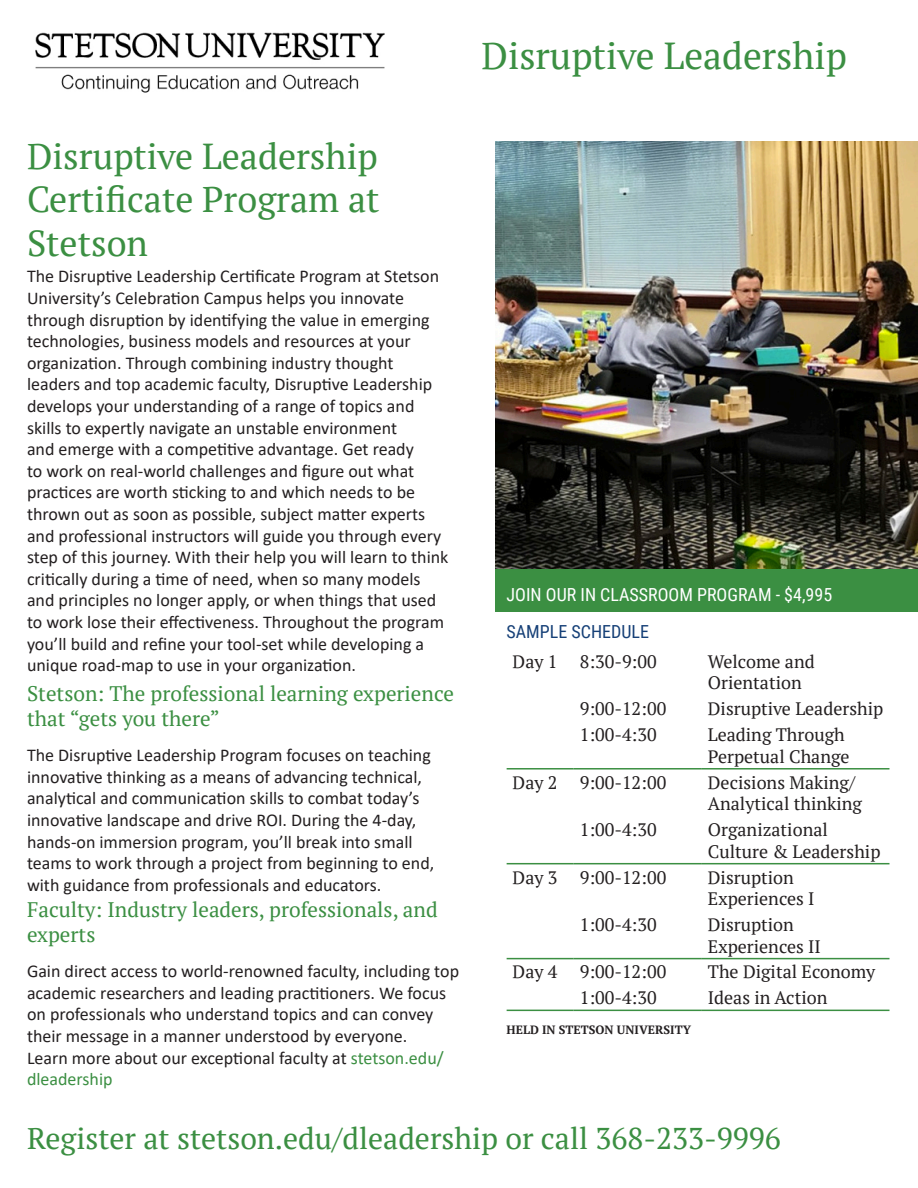
<style>
.page{position:relative;width:918px;height:1188px;background:#fff}
.page>*{position:absolute;margin:0;border:0;box-sizing:border-box;transform-origin:0 0}
.t1{font:37.5px "PT Serif";color:#3b8f42}
.t2{font:36px/43.2px "PT Serif";color:#3b8f42;text-align:justify}
.t3{font:30px "PT Serif";color:#3b8f42}
.Sub_Title{font:21px/25.2px "PT Serif";color:#3b8f42}
.body{font:18px/21.6px "Calibri";color:#231f20}
.t4{font:18px/21.6px "PT Serif";color:#231f20}
.t5{font:18px "Roboto Condensed";color:#fff}
.t6{font:18px "Roboto Condensed";color:#164077}
.body-2{font:700 12px "PT Serif";color:#231f20}
.s1{color:#3b8f42}
</style>
<div class="page">
<img style="left:35px;top:32px;width:350px;height:61px">
<img style="left:495px;top:142px;width:423px;height:427px">
<div style="left:495px;top:569px;width:423px;height:43px;background:#3b8f42"></div>
<hr style="left:507px;top:768px;width:67px;height:2px;background:#3b8f42">
<hr style="left:574px;top:768px;width:128px;height:2px;background:#3b8f42">
<hr style="left:702px;top:768px;width:187px;height:2px;background:#3b8f42">
<hr style="left:507px;top:863px;width:67px;height:1px;background:#3b8f42">
<hr style="left:574px;top:863px;width:128px;height:1px;background:#3b8f42">
<hr style="left:702px;top:863px;width:187px;height:1px;background:#3b8f42">
<hr style="left:507px;top:958px;width:67px;height:1px;background:#3b8f42">
<hr style="left:574px;top:958px;width:128px;height:1px;background:#3b8f42">
<hr style="left:702px;top:958px;width:187px;height:1px;background:#3b8f42">
<hr style="left:507px;top:1010px;width:67px;height:1px;background:#3b8f42">
<hr style="left:574px;top:1010px;width:128px;height:1px;background:#3b8f42">
<hr style="left:702px;top:1010px;width:187px;height:1px;background:#3b8f42">
<h1 class="t1" style="left:482px;top:32px;width:367px">Disruptive Leadership</h1>
<p class="t2" style="left:27px;top:135px;width:354px">Disruptive Leadership Certificate Program at Stetson</p>
<p class="body" style="left:27px;top:265px;width:423px">The Disruptive Leadership Certificate Program at Stetson University’s Celebration Campus helps you innovate through disruption by identifying the value in emerging technologies, business models and resources at your organization. Through combining industry thought leaders and top academic faculty, Disruptive Leadership develops your understanding of a range of topics and skills to expertly navigate an unstable environment<br>and emerge with a competitive advantage. Get ready<br>to work on real-world challenges and figure out what practices are worth sticking to and which needs to be thrown out as soon as possible, subject matter experts and professional instructors will guide you through every step of this journey. With their help you will learn to think critically during a time of need, when so many models and principles no longer apply, or when things that used to work lose their effectiveness. Throughout the program you’ll build and refine your tool-set while developing a unique road-map to use in your organization.</p>
<p class="Sub_Title" style="left:27px;top:681px;width:428px">Stetson: The professional learning experience that “gets you there”</p>
<p class="body" style="left:27px;top:744px;width:409px">The Disruptive Leadership Program focuses on teaching innovative thinking as a means of advancing technical, analytical and communication skills to combat today’s innovative landscape and drive ROI. During the 4-day, hands-on immersion program, you’ll break into small teams to work through a project from beginning to end, with guidance from professionals and educators.</p>
<p class="Sub_Title" style="left:27px;top:897px;width:412px">Faculty: Industry leaders, professionals, and experts</p>
<p class="body" style="left:27px;top:960px;width:434px">Gain direct access to world-renowned faculty, including top academic researchers and leading practitioners. We focus on professionals who understand topics and can convey their message in a manner understood by everyone.<br>Learn more about our exceptional faculty at <span class="s1">stetson.edu/ dleadership</span></p>
<p class="t5" style="left:507px;top:582px;width:327px">JOIN OUR IN CLASSROOM PROGRAM - $4,995</p>
<p class="t6" style="left:507px;top:619px;width:144px">SAMPLE SCHEDULE</p>
<p class="t4" style="left:513px;top:650px;width:46px">Day 1</p>
<p class="t4" style="left:580px;top:650px;width:78px">8:30-9:00</p>
<p class="t4" style="left:708px;top:650px;width:108px">Welcome and<br>Orientation</p>
<p class="t4" style="left:580px;top:698px;width:88px">9:00-12:00</p>
<p class="t4" style="left:708px;top:698px;width:177px">Disruptive Leadership</p>
<p class="t4" style="left:580px;top:724px;width:78px">1:00-4:30</p>
<p class="t4" style="left:708px;top:724px;width:143px">Leading Through<br>Perpetual Change</p>
<p class="t4" style="left:513px;top:771px;width:46px">Day 2</p>
<p class="t4" style="left:580px;top:771px;width:88px">9:00-12:00</p>
<p class="t4" style="left:708px;top:771px;width:156px">Decisions Making/<br>Analytical thinking</p>
<p class="t4" style="left:580px;top:819px;width:78px">1:00-4:30</p>
<p class="t4" style="left:708px;top:819px;width:174px">Organizational<br>Culture &amp; Leadership</p>
<p class="t4" style="left:513px;top:866px;width:46px">Day 3</p>
<p class="t4" style="left:580px;top:866px;width:88px">9:00-12:00</p>
<p class="t4" style="left:708px;top:866px;width:108px">Disruption<br>Experiences I</p>
<p class="t4" style="left:580px;top:914px;width:78px">1:00-4:30</p>
<p class="t4" style="left:708px;top:914px;width:115px">Disruption<br>Experiences II</p>
<p class="t4" style="left:513px;top:961px;width:46px">Day 4</p>
<p class="t4" style="left:580px;top:961px;width:88px">9:00-12:00</p>
<p class="t4" style="left:708px;top:961px;width:169px">The Digital Economy</p>
<p class="t4" style="left:580px;top:987px;width:78px">1:00-4:30</p>
<p class="t4" style="left:708px;top:987px;width:121px">Ideas in Action</p>
<p class="body-2" style="left:507px;top:1022px;width:186px">HELD IN STETSON UNIVERSITY</p>
<h3 class="t3" style="left:27px;top:1119px;width:755px">Register at stetson.edu/dleadership or call 368-233-9996</h3>
</div>
